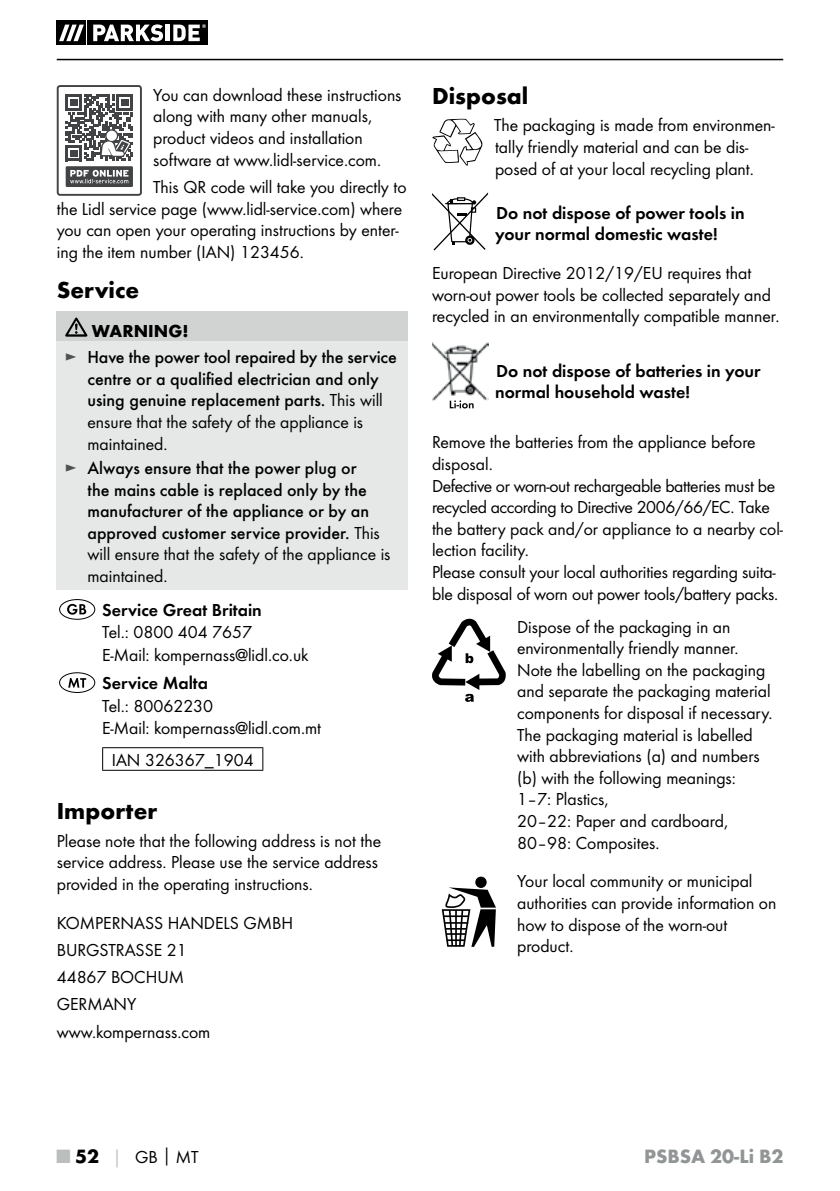
<style>
.page{position:relative;width:840px;height:1191px;background:#fff}
.page>*{position:absolute;margin:0;border:0;box-sizing:border-box;transform-origin:0 0}
.t1{font:700 24px "Futura";color:#000001}
.t2{font:700 20px "Futura";color:#919596}
.t3{font:18px/21.6px "Futura Boo";color:#000001}
.t4{font:500 18px/21.6px "Futura";color:#000001}
.t5{font:18px/21.6px "Futura Dem";color:#000001}
.s1{font-weight:700}
.s2{font-family:"Futura Boo";font-weight:400;color:#4e5152}
.s3{font-family:"Futura Boo";font-weight:400}
.s4{font-family:"Futura";font-weight:700;font-size:20px;color:#babebf}
.s5{font-family:"Futura";font-weight:700;font-size:20px}
.s6{font-family:"Futura";font-weight:700;color:#babebf}
.s7{font-family:"Futura";font-weight:700}
</style>
<div class="page">
<hr style="left:57px;top:59px;width:725px;height:1px;background:#000001">
<svg style="left:56px;top:20px;width:32px;height:25px"></svg>
<div style="left:57px;top:20px;width:29px;height:25px;background:#000001"></div>
<div style="left:88px;top:20px;width:120px;height:25px;background:#000001"></div>
<svg style="left:59px;top:25px;width:25px;height:16px"></svg>
<svg style="left:93px;top:24px;width:70px;height:17px"></svg>
<hr style="left:166px;top:25px;width:4px;height:16px;background:#fff">
<svg style="left:173px;top:24px;width:33px;height:17px"></svg>
<div style="left:57px;top:85px;width:85px;height:111px;border:2px solid #414345;border-radius:2px"></div>
<div style="left:66px;top:166px;width:67px;height:21px;background:#414345"></div>
<svg style="left:70px;top:170px;width:58px;height:13px"></svg>
<svg style="left:66px;top:94px;width:67px;height:67px"></svg>
<div style="left:57px;top:311px;width:351px;height:31px;background:#d1d3d2"></div>
<div style="left:57px;top:342px;width:351px;height:248px;background:#e6e8e7"></div>
<svg style="left:65px;top:317px;width:22px;height:20px"></svg>
<div style="left:59px;top:599px;width:36px;height:20px;border:1px solid #000001;border-radius:50%"></div>
<svg style="left:67px;top:604px;width:19px;height:10px"></svg>
<div style="left:59px;top:672px;width:36px;height:21px;border:1px solid #000001;border-radius:50%"></div>
<svg style="left:68px;top:678px;width:18px;height:10px"></svg>
<hr style="left:102px;top:747px;width:161px;height:1px;background:#000001">
<svg style="left:102px;top:748px;width:1px;height:22px"></svg>
<svg style="left:262px;top:748px;width:1px;height:22px"></svg>
<hr style="left:102px;top:770px;width:161px;height:1px;background:#000001">
<svg style="left:432px;top:618px;width:73px;height:84px"></svg>
<div style="left:475px;top:876px;width:11px;height:12px;background:#000001;border-radius:50%"></div>
<svg style="left:441px;top:887px;width:54px;height:60px"></svg>
<svg style="left:432px;top:119px;width:50px;height:46px"></svg>
<svg style="left:432px;top:192px;width:56px;height:58px"></svg>
<img style="left:432px;top:342px;width:56px;height:67px">
<img style="left:449px;top:400px;width:24px;height:8px">
<p class="t3" style="left:153px;top:85px;width:250px">You can download these instructions along with many other manuals, product videos and installation software at www.lidl-service.com.</p>
<p class="t3" style="left:57px;top:177px;width:351px;text-indent:96px">This QR code will take you directly to the Lidl service page (www.lidl-service.com) where you can open your operating instructions by enter&shy;ing the item number (IAN) 123456.</p>
<h1 class="t1" style="left:57px;top:280px;width:84px">Service</h1>
<p class="t4" style="left:65px;top:319px;width:333px;line-height:26px;text-indent:27px"><span class="s1">WARNING!<br></span><span class="s2">►</span> Have the power tool repaired by the service</p>
<p class="t4" style="left:87px;top:369px;width:297px">centre or a qualified electrician and only using genuine replacement parts. <span class="s3">This will</span></p>
<p class="t3" style="left:87px;top:412px;width:277px">ensure that the safety of the appliance is maintained.</p>
<p class="t4" style="left:87px;top:458px;width:294px;text-indent:-23px"><span class="s2">►</span> Always ensure that the power plug or the mains cable is replaced only by the manufacturer of the appliance or by an approved customer service provider. <span class="s3">This</span></p>
<p class="t3" style="left:87px;top:544px;width:304px">will ensure that the safety of the appliance is maintained.</p>
<p class="t5" style="left:102px;top:600px;width:161px">Service Great Britain</p>
<p class="t3" style="left:102px;top:622px;width:208px;line-height:22.4px">Tel.: 0800 404 7657<br>E-Mail: kompernass@lidl.co.uk</p>
<p class="t5" style="left:102px;top:673px;width:107px">Service Malta</p>
<p class="t3" style="left:102px;top:695px;width:220px;line-height:22.4px">Tel.: 80062230<br>E-Mail: kompernass@lidl.com.mt</p>
<p class="t3" style="left:112px;top:750px;width:143px">IAN 326367_1904</p>
<h1 class="t1" style="left:57px;top:802px;width:102px">Importer</h1>
<p class="t3" style="left:57px;top:831px;width:326px">Please note that the following address is not the service address. Please use the service address provided in the operating instructions.</p>
<p class="t3" style="left:57px;top:910px;width:238px;line-height:27.2px">KOMPERNASS HANDELS GMBH<br>BURGSTRASSE 21<br>44867 BOCHUM<br>GERMANY www.kompernass.com</p>
<h1 class="t1" style="left:432px;top:87px;width:98px">Disposal</h1>
<p class="t3" style="left:494px;top:115px;width:282px">The packaging is made from environmen&shy;tally friendly material and can be dis&shy;posed of at your local recycling plant.</p>
<p class="t5" style="left:495px;top:203px;width:251px">Do not dispose of power tools in your normal domestic waste!</p>
<p class="t3" style="left:432px;top:263px;width:349px">European Directive 2012/19/EU requires that worn-out power tools be collected separately and recycled in an environmentally compatible manner.</p>
<p class="t5" style="left:495px;top:361px;width:267px">Do not dispose of batteries in your normal household waste!</p>
<p class="t3" style="left:432px;top:432px;width:352px">Remove the batteries from the appliance before disposal.<br>Defective or worn-out rechargeable batteries must be recycled according to Directive 2006/66/EC. Take the battery pack and/or appliance to a nearby col&shy;lection facility.<br>Please consult your local authorities regarding suita&shy;ble disposal of worn out power tools/battery packs.</p>
<p class="t3" style="left:517px;top:617px;width:257px">Dispose of the packaging in an environmentally friendly manner.<br>Note the labelling on the packaging and separate the packaging material components for disposal if necessary.<br>The packaging material is labelled with abbreviations (a) and numbers (b) with the following meanings:<br>1–7: Plastics,<br>20–22: Paper and cardboard,<br>80–98: Composites.</p>
<p class="t3" style="left:517px;top:871px;width:260px">Your local community or municipal authorities can provide information on how to dispose of the worn-out product.</p>
<p class="t3" style="left:57px;top:1146px;width:143px"><span class="s4">■</span> <span class="s5">52</span> <span class="s6">│</span> GB<span class="s7">│</span>MT</p>
<p class="t2" style="left:643px;top:1148px;width:141px">PSBSA 20-Li B2</p>
</div>
